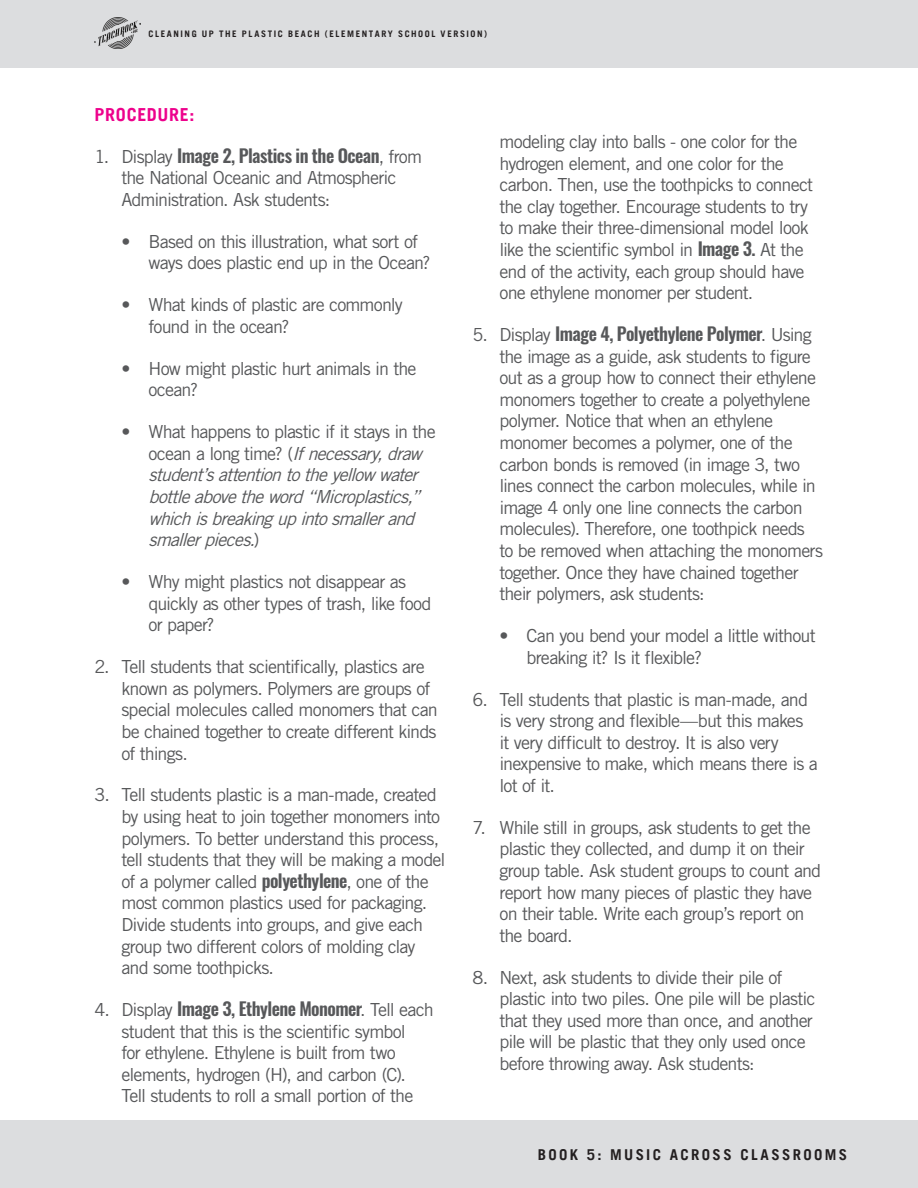
<style>
.page{position:relative;width:918px;height:1188px;background:#fff}
.page>*{position:absolute;margin:0;border:0;box-sizing:border-box;transform-origin:0 0}
.t1{font:18px/21.6px "Trade Gothic LT Std";letter-spacing:-.05em;color:#57585a}
.t2{font:italic 18px/21.6px "Trade Gothic LT Std";color:#57585a}
.PINK_SECTION_HEADER{font:700 18px "Trade Gothic LT";letter-spacing:.035em;color:#ed028c}
.t3{font:700 15px "Trade Gothic LT";letter-spacing:.16em;color:#231f20}
.t4{font:700 9px "Trade Gothic LT";letter-spacing:.175em;color:#231f20}
.s1{font-family:"Oswald";font-weight:600}
.s2{font-style:normal}
</style>
<div class="page">
<div style="left:0;top:0;width:918px;height:68px;background:#dcdddf"></div>
<img style="left:94px;top:18px;width:46px;height:30px">
<div style="left:0;top:1120px;width:918px;height:68px;background:#dcdddf"></div>
<p class="t4" style="left:148px;top:28px;width:340px">CLEANING UP THE PLASTIC BEACH (ELEMENTARY SCHOOL VERSION)</p>
<p class="PINK_SECTION_HEADER" style="left:94px;top:104px;width:101px">PROCEDURE:</p>
<p class="t1" style="left:122px;top:145px;width:302px;text-indent:-27px">1. Display <span class="s1">Image 2, Plastics in the Ocean</span>, from the National Oceanic and Atmospheric<br>Administration. Ask students:</p>
<p class="t1" style="left:148px;top:230px;width:284px;text-indent:-27px">• Based on this illustration, what sort of ways does plastic end up in the Ocean?</p>
<p class="t1" style="left:148px;top:294px;width:256px;text-indent:-27px">• What kinds of plastic are commonly found in the ocean?</p>
<p class="t1" style="left:148px;top:357px;width:270px;text-indent:-27px">• How might plastic hurt animals in the ocean?</p>
<p class="t2" style="left:148px;top:421px;width:289px;text-indent:-27px"><span class="s2">• What happens to plastic if it stays in the o c e a n a l o n g t i m e ? (</span> Ifnecessary,draw student’sattentiontotheyellowwater bottleabovetheword“Microplastics,” whichisbreakingupintosmallerand smallerpieces.<span class="s2">)</span></p>
<p class="t1" style="left:148px;top:571px;width:285px;text-indent:-27px">• Why might plastics not disappear as quickly as other types of trash, like food or paper?</p>
<p class="t1" style="left:122px;top:656px;width:318px;text-indent:-27px">2. Tell students that scientifically, plastics are known as polymers. Polymers are groups of special molecules called monomers that can be chained together to create different kinds of things.</p>
<p class="t1" style="left:122px;top:784px;width:326px;text-indent:-27px">3. Tell students plastic is a man-made, created by using heat to join together monomers into polymers. To better understand this process, tell students that they will be making a model of a polymer called <span class="s1">polyethylene</span>, one of the most common plastics used for packaging.<br>Divide students into groups, and give each group two different colors of molding clay and some toothpicks.</p>
<p class="t1" style="left:122px;top:999px;width:314px;text-indent:-27px">4. Display <span class="s1">Image 3, Ethylene Monomer</span>. Tell each student that this is the scientific symbol<br>for ethylene. Ethylene is built from two elements, hydrogen (H), and carbon (C).<br>Tell students to roll a small portion of the</p>
<p class="t1" style="left:500px;top:131px;width:315px">modeling clay into balls - one color for the hydrogen element, and one color for the carbon. Then, use the toothpicks to connect the clay together. Encourage students to try to make their three-dimensional model look like the scientific symbol in <span class="s1">Image 3.</span> At the end of the activity, each group should have one ethylene monomer per student.</p>
<p class="t1" style="left:500px;top:324px;width:325px;text-indent:-27px">5. Display <span class="s1">Image 4, Polyethylene Polymer</span>. Using the image as a guide, ask students to figure out as a group how to connect their ethylene monomers together to create a polyethylene polymer. Notice that when an ethylene monomer becomes a polymer, one of the carbon bonds is removed (in image 3, two lines connect the carbon molecules, while in image 4 only one line connects the carbon molecules). Therefore, one toothpick needs to be removed when attaching the monomers together. Once they have chained together their polymers, ask students:</p>
<p class="t1" style="left:526px;top:625px;width:291px;text-indent:-27px">• Can you bend your model a little without breaking it? Is it flexible?</p>
<p class="t1" style="left:500px;top:688px;width:320px;text-indent:-27px">6. Tell students that plastic is man-made, and is very strong and flexible—but this makes it very difficult to destroy. It is also very inexpensive to make, which means there is a lot of it.</p>
<p class="t1" style="left:500px;top:816px;width:323px;text-indent:-27px">7. While still in groups, ask students to get the plastic they collected, and dump it on their group table. Ask student groups to count and report how many pieces of plastic they have on their table. Write each group’s report on the board.</p>
<p class="t1" style="left:500px;top:966px;width:318px;text-indent:-27px">8. Next, ask students to divide their pile of plastic into two piles. One pile will be plastic that they used more than once, and another pile will be plastic that they only used once before throwing away. Ask students:</p>
<p class="t3" style="left:538px;top:1145px;width:311px">BOOK 5: MUSIC ACROSS CLASSROOMS</p>
</div>
